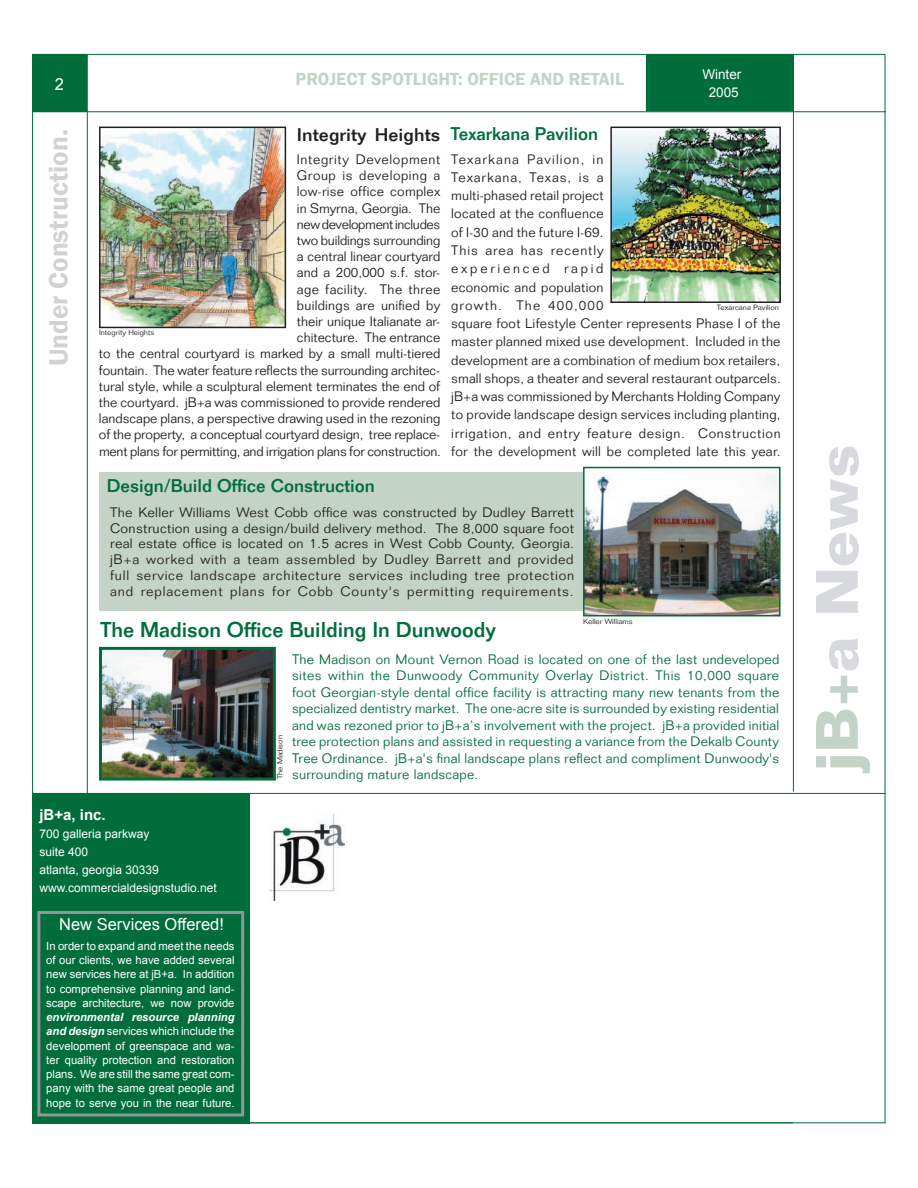
<style>
.page{position:relative;width:918px;height:1188px;background:#fff}
.page>*{position:absolute;margin:0;border:0;box-sizing:border-box;transform-origin:0 0}
.t1{font:700 58.5px "Folio Std";color:#d7d9de}
.t2{font:600 27px "Franklin Gothic";color:#d1d2d4}
.t3{font:500 21px "Folio";color:#006d3b}
.t4{font:500 18px "Folio";color:#006d3b}
.t5{font:600 18px "Franklin Gothic";color:#c3d3c7}
.t6{font:500 18px "Folio";letter-spacing:.005em;color:#231f20;scale:1.05 1}
.t7{font:16.5px "Arial";color:#fff}
.t8{font:700 15px "Arial";color:#fff}
.t9{font:300 13.5px/16.2px "Folio";letter-spacing:.01em;color:#231f20}
.t10{font:300 13.5px/16.5px "Folio";letter-spacing:.02em;color:#006d3b;text-align:justify}
.t11{font:13.5px/18px "Arial";color:#fff;text-align:center}
.t12{font:12px/18px "Arial";color:#fff}
.t13{font:11.25px/14.2px "Arial";color:#fff;text-align:justify}
.t14{font:300 7.5px "Folio";color:#231f20;scale:1.05 1}
.s1{font-family:"Garamond";font-weight:400}
.s2{font-weight:700;font-style:italic}
.s3{color:#c3d3c7}
</style>
<div class="page">
<img style="left:103px;top:651px;width:169px;height:126px">
<div style="left:99px;top:647px;width:177px;height:134px;border:3px solid #006d3b"></div>
<div style="left:99px;top:472px;width:679px;height:138px;background:#c3d3c7"></div>
<div style="left:32px;top:793px;width:218px;height:330px;background:#006d3b"></div>
<hr style="left:87px;top:54px;width:1px;height:1069px;background:#006d3b">
<hr style="left:32px;top:111px;width:854px;height:1px;background:#006d3b">
<div style="left:32px;top:54px;width:55px;height:57px;background:#006d3b"></div>
<div style="left:647px;top:55px;width:146px;height:56px;background:#006d3b"></div>
<div style="left:646px;top:54px;width:148px;height:57px;border:2px solid #006d3b"></div>
<hr style="left:33px;top:793px;width:853px;height:1px;background:#006d3b">
<hr style="left:181px;top:1122px;width:612px;height:1px;background:#006d3b">
<hr style="left:793px;top:54px;width:1px;height:737px;background:#006d3b">
<div style="left:37px;top:911px;width:207px;height:205px;border:3px solid #939598"></div>
<img style="left:102px;top:130px;width:181px;height:195px">
<div style="left:99px;top:127px;width:187px;height:201px;border:2px solid #231f20"></div>
<img style="left:586px;top:472px;width:192px;height:141px">
<div style="left:583px;top:467px;width:198px;height:149px;border:2px solid #006d3b"></div>
<img style="left:613px;top:130px;width:165px;height:170px">
<div style="left:610px;top:127px;width:171px;height:176px;border:2px solid #231f20"></div>
<img style="left:270px;top:814px;width:74px;height:86px">
<p class="t7" style="left:55px;top:73px;width:11px">2</p>
<p class="t11" style="left:702px;top:66px;width:41px">Winter<br>2005</p>
<h3 class="t5" style="left:295px;top:68px;width:330px">PROJECT SPOTLIGHT: OFFICE AND RETAIL</h3>
<h2 class="t2" style="left:42px;top:366px;width:239px;rotate:-90deg">Under Construction.</h2>
<h3 class="t6" style="left:297px;top:124px;width:138px">Integrity Heights</h3>
<p class="t9" style="left:99px;top:151px;width:343px;text-align:right">Integrity Development<br>Group is developing a<br>low-rise office complex<br>in Smyrna, Georgia. The<br>new development includes<br>two buildings surrounding<br>a central linear courtyard<br>and a 200,000 s.f. stor-<br>age facility. The three<br>buildings are unified by<br>their unique Italianate ar-<br>chitecture. The entrance<br>to the central courtyard is marked by a small multi-tiered fountain. The water feature reflects the surrounding architec&shy;tural style, while a sculptural element terminates the end of the courtyard. jB+a was commissioned to provide rendered landscape plans, a perspective drawing used in the rezoning of the property, a conceptual courtyard design, tree replace&shy;ment plans for permitting, and irrigation plans for construction<span class="s1">.</span></p>
<p class="t14" style="left:99px;top:328px;width:54px">Integrity Heights</p>
<h3 class="t4" style="left:107px;top:475px;width:270px">Design/Build Office Construction</h3>
<h3 class="t4" style="left:451px;top:122px;width:149px">Texarkana Pavilion</h3>
<p class="t9" style="left:451px;top:150px;width:331px;line-height:18.3px">Texarkana Pavilion, in<br>Texarkana, Texas, is a<br>multi-phased retail project<br>located at the confluence<br>of I-30 and the future I-69.<br>This area has recently<br>experienced rapid<br>economic and population<br>growth. The 400,000<br>square foot Lifestyle Center represents Phase I of the master planned mixed use development. Included in the development are a combination of medium box retailers, small shops, a theater and several restaurant outparcels. jB+a was commissioned by Merchants Holding Company to provide landscape design services including planting, irrigation, and entry feature design. Construction for the development will be completed late this year.</p>
<p class="t14" style="left:717px;top:303px;width:61px">Texarcana Pavilion</p>
<p class="t9" style="left:110px;top:504px;width:466px;line-height:15.8px;text-align:justify">The Keller Williams West Cobb office was constructed by Dudley Barrett Construction using a design/build delivery method. The 8,000 square foot real estate office is located on 1.5 acres in West Cobb County, Georgia. jB+a worked with a team assembled by Dudley Barrett and provided full service landscape architecture services including tree protection and replacement plans for Cobb County's permitting requirements.</p>
<h3 class="t3" style="left:100px;top:617px;width:397px">The Madison Office Building In Dunwoody</h3>
<p class="t14" style="left:583px;top:617px;width:49px">Keller Williams</p>
<p class="t14" style="left:275px;top:779px;width:43px;rotate:-90deg">The Madison</p>
<p class="t10" style="left:292px;top:651px;width:489px">The Madison on Mount Vernon Road is located on one of the last undeveloped sites within the Dunwoody Community Overlay District. This 10,000 square foot Georgian-style dental office facility is attracting many new tenants from the specialized dentistry market. The one-acre site is surrounded by existing residential and was rezoned prior to jB+a‘s involvement with the project. jB+a provided initial tree protection plans and assisted in requesting a variance from the Dekalb County Tree Ordinance. jB+a's final landscape plans reflect and compliment Dunwoody's surrounding mature landscape.</p>
<p class="t8" style="left:39px;top:804px;width:68px">jB+a, inc.</p>
<p class="t12" style="left:39px;top:825px;width:179px">700 galleria parkway<br>suite 400<br>atlanta, georgia 30339 www.commercialdesignstudio.net</p>
<p class="t7" style="left:59px;top:914px;width:166px">New Services Offered!</p>
<p class="t13" style="left:46px;top:939px;width:190px">In order to expand and meet the needs of our clients, we have added several new services here at jB+a. In addition to comprehensive planning and land&shy;scape architecture, we now provide</p>
<p class="t13" style="left:46px;top:1010px;width:190px"><span class="s2">environmental resource planning and design</span> services which include the development of greenspace and wa&shy;ter quality protection and restoration plans. We are still the same great com&shy;pany with the same great people and hope to serve you in the near future.</p>
<h1 class="t1" style="left:801px;top:771px;width:328px;rotate:-90deg"><span class="s3">jB+</span>a News</h1>
</div>
